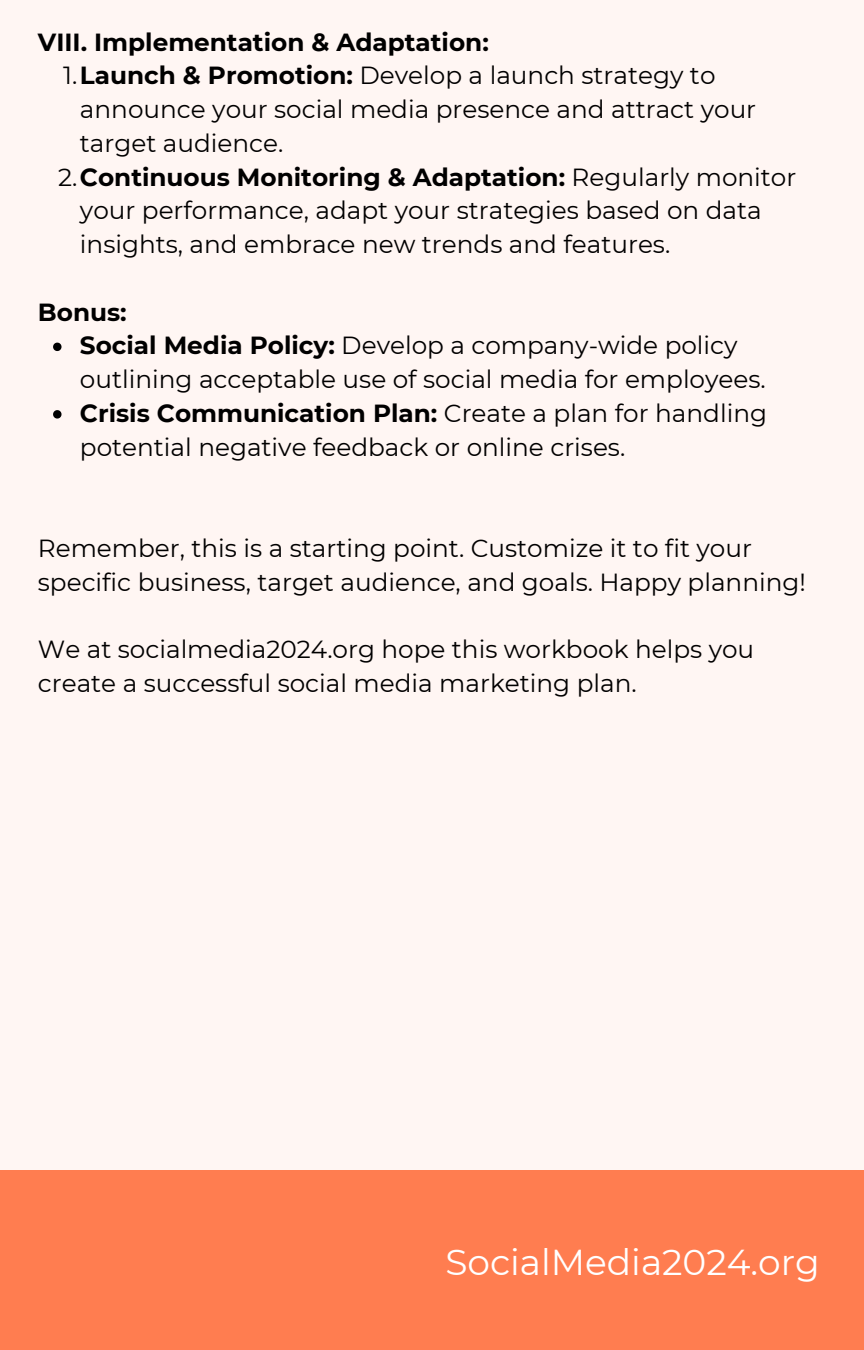
<style>
.page{position:relative;width:864px;height:1350px;background:#fff6f3}
.page>*{position:absolute;margin:0;border:0;box-sizing:border-box;transform-origin:0 0}
.t1{font:36px "Montserrat";color:#fff}
.t2{font:24.75px/33.8px "Montserrat";color:#000}
.t3{font:700 24.75px "Montserrat";color:#000}
.s1{font-weight:700}
</style>
<div class="page">
<div style="left:0;top:1170px;width:864px;height:180px;background:#ff7d50"></div>
<svg style="left:53px;top:343px;width:9px;height:8px"></svg>
<svg style="left:53px;top:410px;width:9px;height:9px"></svg>
<p class="t3" style="left:38px;top:27px;width:452px">VIII. Implementation &amp; Adaptation:</p>
<p class="t2" style="left:80px;top:59px;width:678px;text-indent:-17px">1.<span class="s1">Launch &amp; Promotion:</span> Develop a launch strategy to announce your social media presence and attract your target audience.</p>
<h2 class="t2" style="left:80px;top:160px;width:718px;text-indent:-22px">2.<span class="s1">Continuous Monitoring &amp; Adaptation:</span> Regularly monitor your performance, adapt your strategies based on data insights, and embrace new trends and features.</h2>
<p class="t3" style="left:38px;top:297px;width:90px">Bonus:</p>
<p class="t2" style="left:80px;top:329px;width:687px"><span class="s1">Social Media Policy:</span> Develop a company-wide policy outlining acceptable use of social media for employees.</p>
<p class="t2" style="left:80px;top:396px;width:689px"><span class="s1">Crisis Communication Plan:</span> Create a plan for handling potential negative feedback or online crises.</p>
<p class="t2" style="left:38px;top:531px;width:770px">Remember, this is a starting point. Customize it to fit your specific business, target audience, and goals. Happy planning!</p>
<h1 class="t2" style="left:38px;top:632px;width:718px">We at socialmedia2024.org hope this workbook helps you create a successful social media marketing plan.</h1>
<h2 class="t1" style="left:445px;top:1240px;width:376px">SocialMedia2024.org</h2>
</div>
